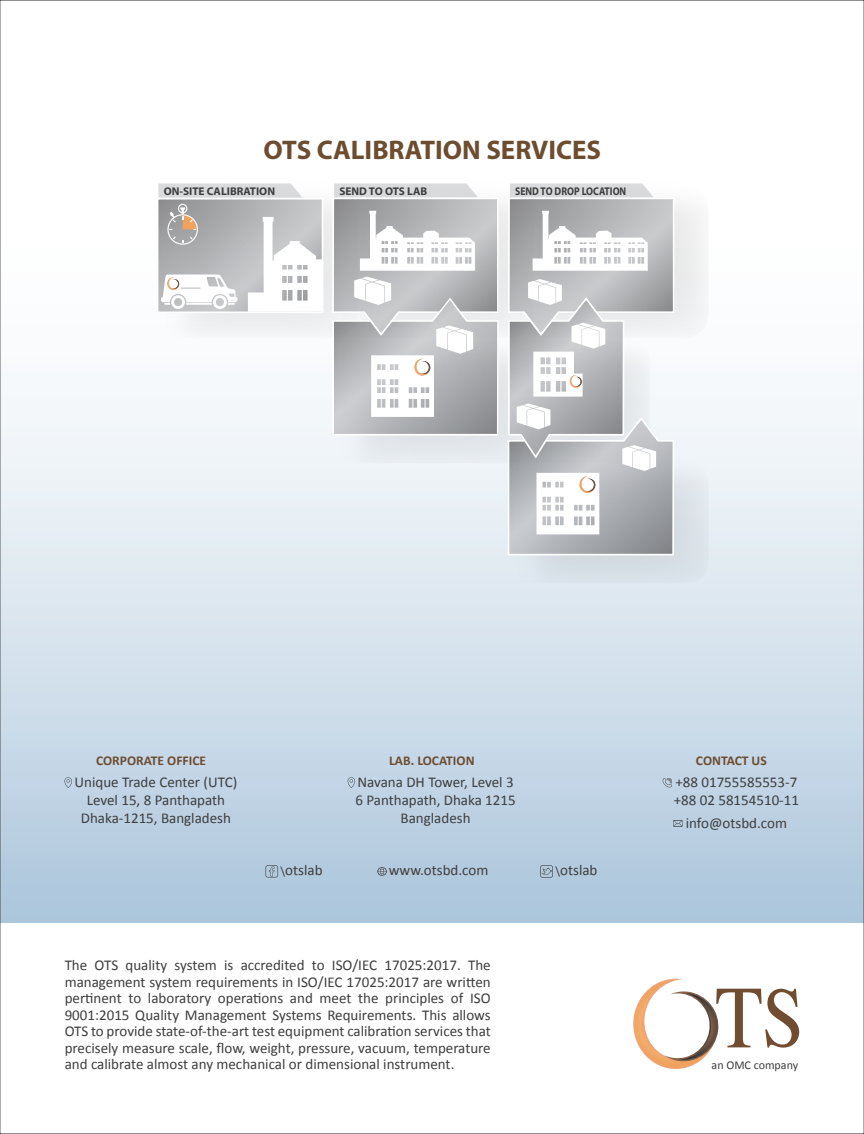
<style>
.page{position:relative;width:864px;height:1134px;background:#fff}
.page>*{position:absolute;margin:0;border:0;box-sizing:border-box;transform-origin:0 0}
.t1{font:700 27px "Myriad Pro";color:#6d4d30}
.t2{font:15px/16.5px "Calibri";color:#3e3e3f;text-align:center}
.t3{font:700 13.5px "Calibri";color:#6d4d30}
.t4{font:12px "Calibri";color:#3e3e3f}
.t5{font:700 11.25px "Myriad";color:#3e3e3f}
.t6{font:700 11.25px "Myriad";color:#3e3e3f;scale:.86 1}
.s1{font-size:12px}
</style>
<div class="page">
<div style="left:0;top:212px;width:863px;height:710px;background:linear-gradient(to bottom,#fff,#b2cade)"></div>
<svg style="left:633px;top:979px;width:166px;height:90px"></svg>
<img style="left:153px;top:197px;width:176px;height:142px">
<svg style="left:160px;top:201px;width:160px;height:109px;background:#b1b2b4"></svg>
<div style="left:157px;top:198px;width:166px;height:115px;border:2px solid #fff"></div>
<svg style="left:158px;top:183px;width:144px;height:15px;background:#dcddde"></svg>
<img style="left:329px;top:205px;width:175px;height:124px">
<img style="left:329px;top:329px;width:175px;height:136px">
<img style="left:504px;top:205px;width:207px;height:134px">
<img style="left:504px;top:449px;width:206px;height:136px">
<svg style="left:248px;top:217px;width:74px;height:95px"></svg>
<svg style="left:167px;top:204px;width:31px;height:41px"></svg>
<svg style="left:161px;top:275px;width:77px;height:34px"></svg>
<svg style="left:507px;top:183px;width:168px;height:373px"></svg>
<svg style="left:331px;top:183px;width:169px;height:253px"></svg>
<svg style="left:64px;top:777px;width:8px;height:11px"></svg>
<svg style="left:347px;top:777px;width:8px;height:11px"></svg>
<svg style="left:265px;top:865px;width:13px;height:12px"></svg>
<svg style="left:540px;top:865px;width:13px;height:13px"></svg>
<svg style="left:661px;top:778px;width:11px;height:9px"></svg>
<svg style="left:673px;top:820px;width:9px;height:6px"></svg>
<svg style="left:377px;top:867px;width:9px;height:9px"></svg>
<h1 class="t1" style="left:263px;top:132px;width:339px">OTS CALIBRATION SERVICES</h1>
<p class="t5" style="left:164px;top:186px;width:113px">ON-SITE CALIBRATION</p>
<p class="t5" style="left:339px;top:186px;width:89px">SEND TO OTS LAB</p>
<p class="t6" style="left:515px;top:186px;width:131px">SEND TO DROP LOCATION</p>
<p class="t3" style="left:96px;top:751px;width:111px">CORPORATE OFFICE</p>
<p class="t2" style="left:75px;top:773px;width:164px;line-height:18px">Unique Trade Center (UTC)<br>Level 15, 8 Panthapath<br>Dhaka-1215, Bangladesh</p>
<p class="t3" style="left:389px;top:751px;width:87px">LAB. LOCATION</p>
<p class="t2" style="left:355px;top:773px;width:162px;line-height:18px">Navana DH Tower, Level 3<br>6 Panthapath, Dhaka 1215<br>Bangladesh</p>
<p class="t2" style="left:281px;top:861px;width:43px"><span class="s1">\</span>otslab</p>
<p class="t2" style="left:555px;top:861px;width:43px"><span class="s1">\</span>otslab</p>
<p class="t2" style="left:389px;top:861px;width:101px">www.otsbd.com</p>
<p class="t2" style="left:65px;top:956px;width:427px;text-align:justify">The OTS quality system is accredited to ISO/IEC 17025:2017. The management system requirements in ISO/IEC 17025:2017 are written pertinent to laboratory operations and meet the principles of ISO 9001:2015 Quality Management Systems Requirements. This allows OTS to provide state-of-the-art test equipment calibration services that precisely measure scale, flow, weight, pressure, vacuum, temperature and calibrate almost any mechanical or dimensional instrument.</p>
<p class="t3" style="left:696px;top:751px;width:72px">CONTACT US</p>
<p class="t2" style="left:674px;top:773px;width:127px;line-height:18px;text-align:left">+88 01755585553-7 +88 02 58154510-11</p>
<p class="t2" style="left:686px;top:814px;width:103px">info@otsbd.com</p>
<p class="t4" style="left:711px;top:1058px;width:88px">an OMC company</p>
</div>
